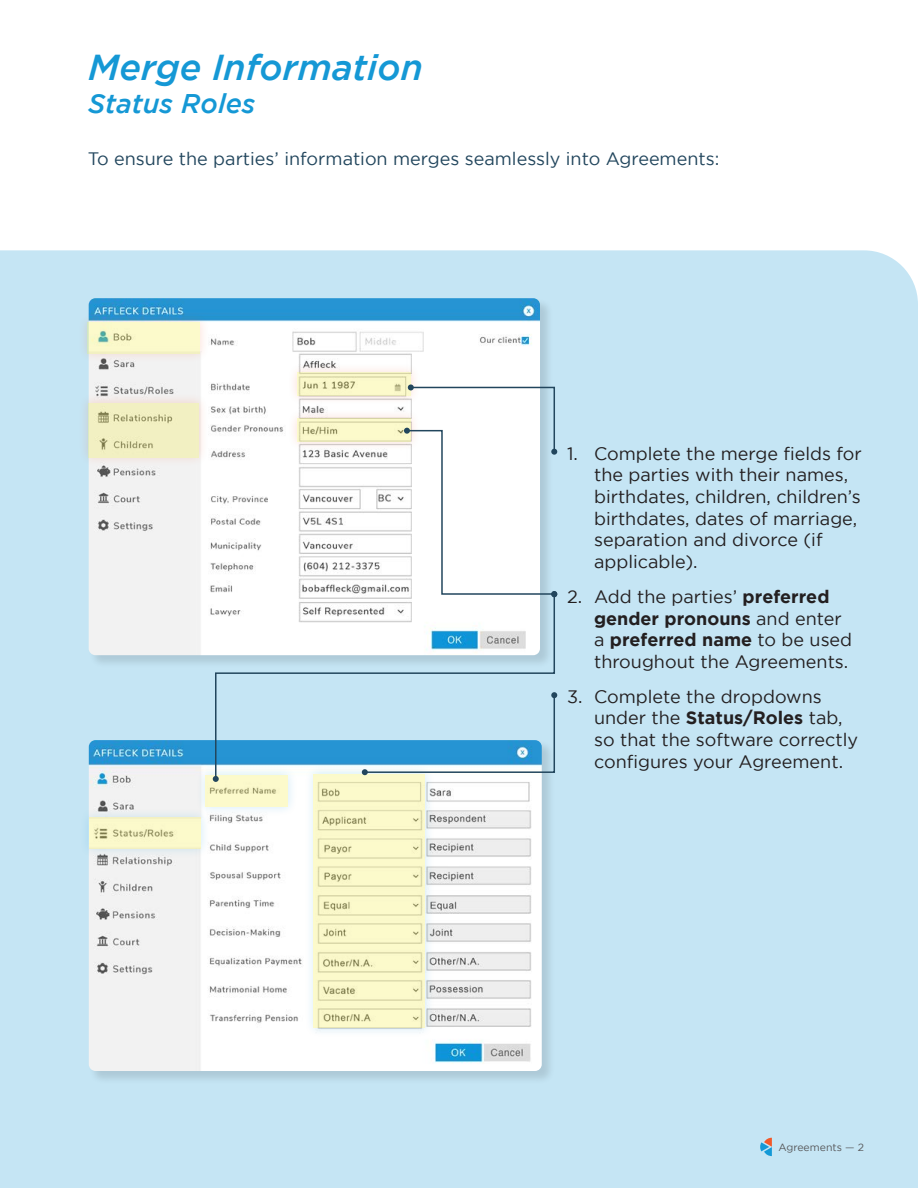
<style>
.page{position:relative;width:918px;height:1188px;background:#fff}
.page>*{position:absolute;margin:0;border:0;box-sizing:border-box;transform-origin:0 0}
.t1{font:italic 500 36px "Gotham";color:#1598d5}
.t2{font:italic 500 27px "Gotham";color:#1598d5}
.t3{font:18px/21.6px "Gotham";color:#231f20}
.t4{font:18px "Gotham";color:#22465d}
.t5{font:10.5px "Gotham";color:#58595b}
.s1{font-weight:700}
</style>
<div class="page">
<div style="left:0;top:250px;width:918px;height:938px;background:#c5e5f4"></div>
<img style="left:89px;top:298px;width:451px;height:357px">
<div style="left:77px;top:312px;width:133px;height:52px;background:#f25929;opacity:.75"></div>
<svg style="left:87px;top:322px;width:113px;height:31px;background:#f5f5c7"></svg>
<div style="left:78px;top:393px;width:131px;height:75px;background:#f25929;opacity:.75"></div>
<svg style="left:88px;top:403px;width:111px;height:54px;background:#ebe9bb"></svg>
<div style="left:287px;top:363px;width:134px;height:43px;background:#f25929;opacity:.75"></div>
<svg style="left:297px;top:373px;width:114px;height:23px;background:#efecbe"></svg>
<div style="left:287px;top:409px;width:134px;height:43px;background:#f25929;opacity:.75"></div>
<svg style="left:297px;top:419px;width:107px;height:23px;background:#f2f0c1"></svg>
<div style="left:89px;top:740px;width:467px;height:345px;background:#000;opacity:.12"></div>
<img style="left:89px;top:740px;width:453px;height:331px">
<div style="left:79px;top:807px;width:132px;height:52px;background:#1598d5;opacity:.75"></div>
<svg style="left:89px;top:817px;width:112px;height:32px;background:#f3f1c2"></svg>
<div style="left:304px;top:765px;width:131px;height:273px;background:#1598d5;opacity:.75"></div>
<svg style="left:314px;top:780px;width:111px;height:248px;background:#f3f1c3"></svg>
<svg style="left:760px;top:1138px;width:12px;height:18px"></svg>
<div style="left:196px;top:765px;width:102px;height:52px;background:#f5fafc"></div>
<svg style="left:205px;top:775px;width:83px;height:32px;background:#f4f2c4"></svg>
<svg style="left:214px;top:593px;width:342px;height:187px"></svg>
<svg style="left:404px;top:384px;width:153px;height:213px"></svg>
<svg style="left:213px;top:776px;width:6px;height:6px"></svg>
<h1 class="t1" style="left:88px;top:47px;width:336px">Merge Information</h1>
<h2 class="t2" style="left:88px;top:88px;width:169px">Status Roles</h2>
<p class="t4" style="left:88px;top:149px;width:633px">To ensure the parties’ information merges seamlessly into Agreements:</p>
<p class="t3" style="left:594px;top:442px;width:269px;text-indent:-27px">1. Complete the merge fields for the parties with their names, birthdates, children, children’s birthdates, dates of marriage, separation and divorce (if applicable).</p>
<p class="t3" style="left:594px;top:586px;width:260px;text-indent:-27px">2. Add the parties’ <span class="s1">preferred gender pronouns</span> and enter a <span class="s1">preferred name</span> to be used throughout the Agreements.</p>
<p class="t3" style="left:594px;top:685px;width:266px;text-indent:-27px">3. Complete the dropdowns under the <span class="s1">Status/Roles</span> tab, so that the software correctly configures your Agreement.</p>
<p class="t5" style="left:778px;top:1142px;width:87px">Agreements — 2</p>
</div>
